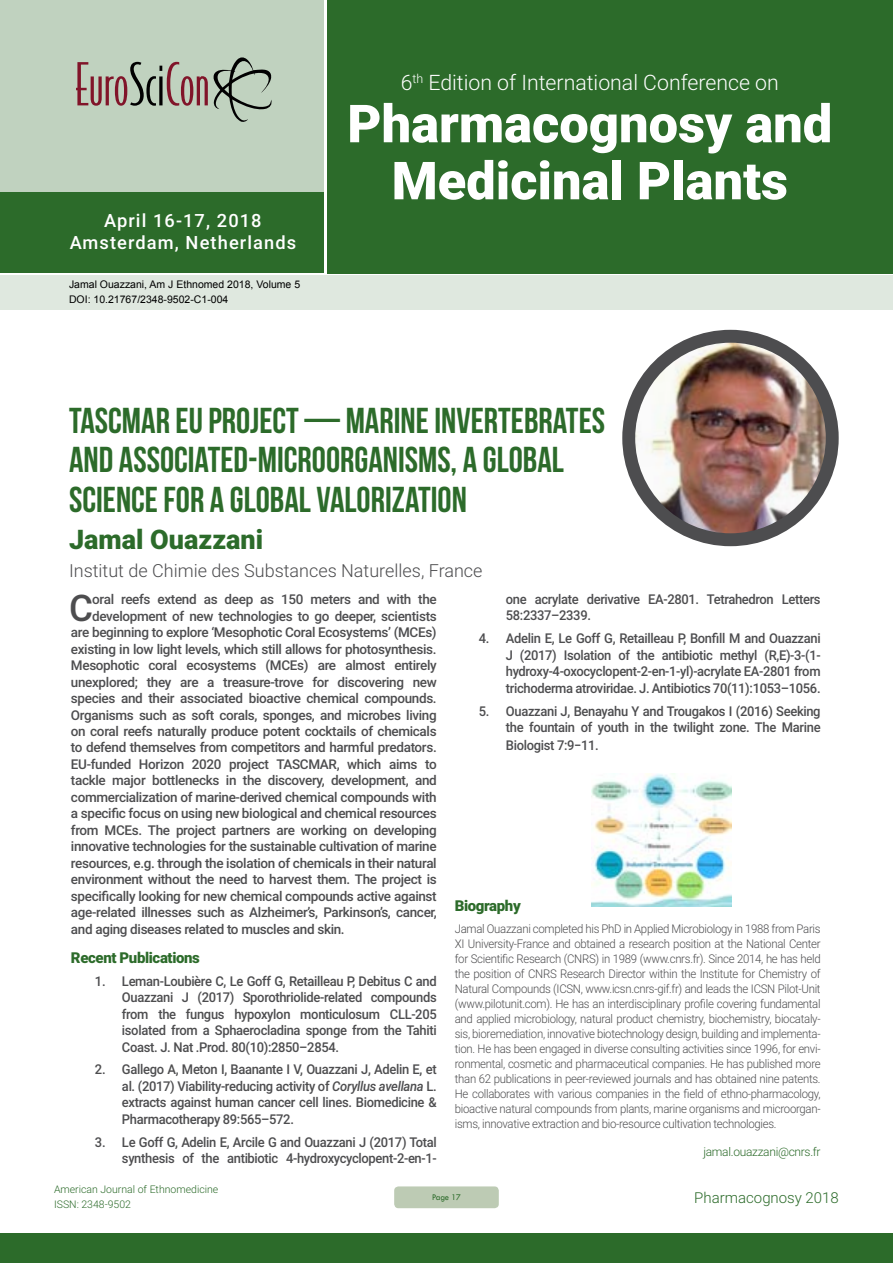
<style>
.page{position:relative;width:893px;height:1263px;background:#fff}
.page>*{position:absolute;margin:0;border:0;box-sizing:border-box;transform-origin:0 0}
.t1{font:900 52.5px/57px "Roboto";color:#fff;text-align:center}
.t2{font:500 36.75px "Roboto";color:#4d4d4f}
.t3{font:36px/39.6px "Bebas Neue";color:#2c6b2a}
.t4{font:900 27px "Roboto";color:#2c6b2a}
.t5{font:300 21.3px "Roboto";color:#fff}
.t6{font:500 18.3px/21.9px "Roboto";letter-spacing:.06em;color:#fff;text-align:center}
.t7{font:300 18px "Roboto";color:#4d4d4f}
.t8{font:900 15px "Roboto";letter-spacing:-.025em;color:#2c6b2a}
.t9{font:300 15px "Roboto";color:#2c6b2a}
.t10{font:500 13.5px "Roboto";letter-spacing:-.025em;color:#4d4d4f}
.t11{font:500 13.5px/16.5px "Roboto";letter-spacing:-.025em;color:#4d4d4f;text-align:justify;scale:.96 1}
.t12{font:300 12px/15px "Roboto";letter-spacing:-.025em;color:#4d4d4f;text-align:justify;scale:.95 1}
.t13{font:300 12px "Roboto";letter-spacing:-.025em;color:#2c6b2a}
.t14{font:10.5px/14.4px "Arial";color:#000}
.t15{font:300 10.5px/15px "Roboto";color:#2c6b2a}
.t16{font:9px "Tw Cen";letter-spacing:-.02em;color:#2c6b2a;scale:.95 1}
.s1{font-style:italic}
</style>
<div class="page">
<div style="left:0;top:0;width:323px;height:193px;background:#c0d2bf"></div>
<div style="left:1px;top:193px;width:323px;height:80px;background:#2c6b2a"></div>
<div style="left:327px;top:0;width:566px;height:273px;background:#2c6b2a"></div>
<div style="left:1px;top:275px;width:892px;height:35px;background:#dfe8df"></div>
<svg style="left:76px;top:57px;width:196px;height:65px"></svg>
<div style="left:0;top:1233px;width:893px;height:30px;background:#2c6b2a"></div>
<div style="left:394px;top:1186px;width:105px;height:22px;background:#bdcbb4;border-radius:4px"></div>
<img style="left:629px;top:336px;width:203px;height:204px">
<div style="left:622px;top:330px;width:217px;height:216px;border:13px solid #4d4d4f;border-radius:50%"></div>
<img style="left:591px;top:774px;width:141px;height:133px">
<h3 class="t6" style="left:70px;top:209px;width:228px">April 16-17, 2018<br>Amsterdam, Netherlands</h3>
<p class="t14" style="left:69px;top:278px;width:233px">Jamal Ouazzani, Am J Ethnomed 2018, Volume 5<br>DOI: 10.21767/2348-9502-C1-004</p>
<h3 class="t5" style="left:401px;top:67px;width:380px">6<sup>th</sup> Edition of International Conference on</h3>
<h1 class="t1" style="left:347px;top:93px;width:486px">Pharmacognosy and<br>Medicinal Plants</h1>
<h3 class="t3" style="left:69px;top:400px;width:538px">TASCMAR EU PROJECT — MARINE INVERTEBRATES<br>AND ASSOCIATED-MICROORGANISMS, A GLOBAL<br>SCIENCE FOR A GLOBAL VALORIZATION</h3>
<h3 class="t4" style="left:69px;top:521px;width:196px">Jamal Ouazzani</h3>
<h3 class="t7" style="left:69px;top:558px;width:415px">Institut de Chimie des Substances Naturelles, France</h3>
<h2 class="t2" style="left:69px;top:582px;width:25px">C</h2>
<p class="t10" style="left:92px;top:590px;width:346px">oral reefs extend as deep as 150 meters and with the</p>
<p class="t10" style="left:92px;top:606px;width:346px">development of new technologies to go deeper, scientists</p>
<p class="t10" style="left:71px;top:623px;width:367px">are beginning to explore ‘Mesophotic Coral Ecosystems’ (MCEs)</p>
<p class="t10" style="left:71px;top:639px;width:367px">existing in low light levels, which still allows for photosynthesis.</p>
<p class="t10" style="left:71px;top:656px;width:367px">Mesophotic coral ecosystems (MCEs) are almost entirely</p>
<p class="t10" style="left:71px;top:672px;width:367px">unexplored; they are a treasure-trove for discovering new</p>
<p class="t10" style="left:71px;top:689px;width:367px">species and their associated bioactive chemical compounds.</p>
<p class="t10" style="left:71px;top:705px;width:367px">Organisms such as soft corals, sponges, and microbes living</p>
<p class="t10" style="left:71px;top:722px;width:367px">on coral reefs naturally produce potent cocktails of chemicals</p>
<p class="t10" style="left:71px;top:738px;width:367px">to defend themselves from competitors and harmful predators.</p>
<p class="t10" style="left:71px;top:755px;width:367px">EU-funded Horizon 2020 project TASCMAR, which aims to</p>
<p class="t10" style="left:71px;top:771px;width:367px">tackle major bottlenecks in the discovery, development, and</p>
<p class="t10" style="left:71px;top:788px;width:367px">commercialization of marine-derived chemical compounds with</p>
<p class="t10" style="left:71px;top:804px;width:367px">a specific focus on using new biological and chemical resources</p>
<p class="t10" style="left:71px;top:821px;width:367px">from MCEs. The project partners are working on developing</p>
<p class="t10" style="left:71px;top:837px;width:367px">innovative technologies for the sustainable cultivation of marine</p>
<p class="t10" style="left:71px;top:854px;width:367px">resources, e.g. through the isolation of chemicals in their natural</p>
<p class="t10" style="left:71px;top:870px;width:367px">environment without the need to harvest them. The project is</p>
<p class="t10" style="left:71px;top:887px;width:367px">specifically looking for new chemical compounds active against</p>
<p class="t10" style="left:71px;top:903px;width:367px">age-related illnesses such as Alzheimer’s, Parkinson’s, cancer,</p>
<p class="t10" style="left:71px;top:920px;width:275px">and aging diseases related to muscles and skin.</p>
<p class="t8" style="left:71px;top:947px;width:130px">Recent Publications</p>
<p class="t11" style="left:122px;top:972px;width:329px;text-indent:-27px">1. Leman-Loubière C, Le Goff G, Retailleau P, Debitus C and Ouazzani J (2017) Sporothriolide-related compounds from the fungus hypoxylon monticulosum CLL-205 isolated from a Sphaerocladina sponge from the Tahiti Coast. J. Nat .Prod. 80(10):2850–2854.</p>
<p class="t11" style="left:122px;top:1061px;width:329px;text-indent:-27px">2. Gallego A, Meton I, Baanante I V, Ouazzani J, Adelin E, et al. (2017) Viability-reducing activity of <span class="s1">Coryllus avellana</span> L. extracts against human cancer cell lines. Biomedicine &amp; Pharmacotherapy 89:565–572.</p>
<p class="t11" style="left:95px;top:1133px;width:357px;text-align:right">3. Le Goff G, Adelin E, Arcile G and Ouazzani J (2017) Total synthesis of the antibiotic 4-hydroxycyclopent-2-en-1-</p>
<p class="t11" style="left:506px;top:590px;width:329px">one acrylate derivative EA-2801. Tetrahedron Letters<br>58:2337–2339.</p>
<p class="t11" style="left:506px;top:630px;width:329px;text-indent:-27px">4. Adelin E, Le Goff G, Retailleau P, Bonfill M and Ouazzani J (2017) Isolation of the antibiotic methyl (R,E)-3-(1- hydroxy-4-oxocyclopent-2-en-1-yl)-acrylate EA-2801 from trichoderma atroviridae. J. Antibiotics 70(11):1053–1056.</p>
<p class="t11" style="left:479px;top:702px;width:358px;text-align:right">5. Ouazzani J, Benayahu Y and Trougakos I (2016) Seeking the fountain of youth in the twilight zone. The Marine</p>
<p class="t11" style="left:506px;top:737px;width:98px">Biologist 7:9−11.</p>
<p class="t8" style="left:455px;top:895px;width:67px">Biography</p>
<p class="t12" style="left:455px;top:921px;width:387px">Jamal Ouazzani completed his PhD in Applied Microbiology in 1988 from Paris XI University-France and obtained a research position at the National Center for Scientific Research (CNRS) in 1989 (www.cnrs.fr). Since 2014, he has held the position of CNRS Research Director within the Institute for Chemistry of Natural Compounds (ICSN, www.icsn.cnrs-gif.fr) and leads the ICSN Pilot-Unit (www.pilotunit.com). He has an interdisciplinary profile covering fundamental and applied microbiology, natural product chemistry, biochemistry, biocataly&shy;sis, bioremediation, innovative biotechnology design, building and implementa&shy;tion. He has been engaged in diverse consulting activities since 1996, for envi&shy;ronmental, cosmetic and pharmaceutical companies. He has published more than 62 publications in peer-reviewed journals and has obtained nine patents.<br>He collaborates with various companies in the field of ethno-pharmacology, bioactive natural compounds from plants, marine organisms and microorgan&shy;isms, innovative extraction and bio-resource cultivation technologies.</p>
<p class="t13" style="left:703px;top:1144px;width:119px">jamal.ouazzani@cnrs.fr</p>
<p class="t15" style="left:54px;top:1181px;width:166px">American Journal of Ethnomedicine<br>ISSN: 2348-9502</p>
<p class="t16" style="left:432px;top:1192px;width:32px">Page 17</p>
<p class="t9" style="left:694px;top:1187px;width:146px">Pharmacognosy 2018</p>
</div>
